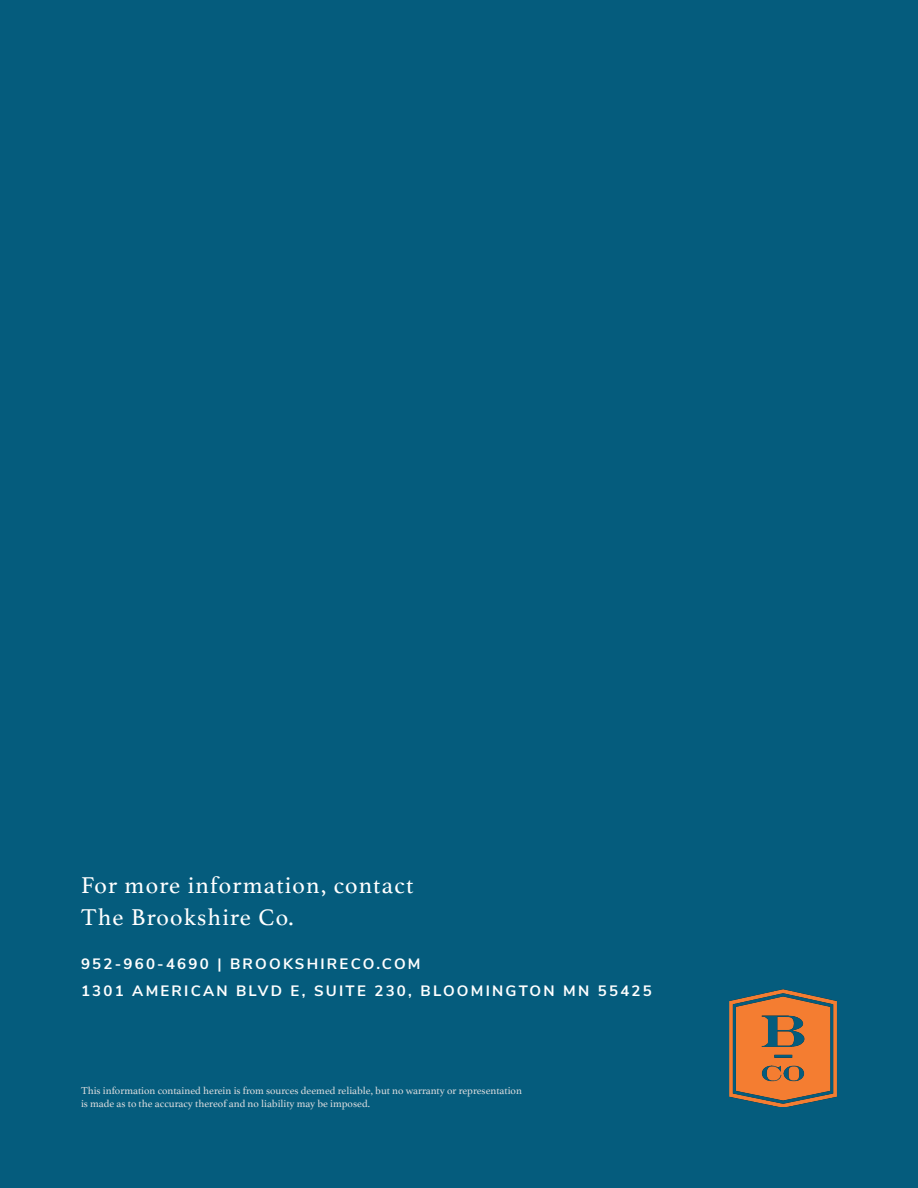
<style>
.page{position:relative;width:918px;height:1188px;background:#055c7d}
.page>*{position:absolute;margin:0;border:0;box-sizing:border-box;transform-origin:0 0}
.t1{font:24px/31.5px "Athelas";letter-spacing:.05em;color:#fff}
.t2{font:700 15px/27.8px "Nunito Sans";letter-spacing:.15em;color:#fff}
.t3{font:10.5px/13.5px "Athelas";color:#dcdddf}
</style>
<div class="page">
<img style="left:729px;top:990px;width:108px;height:117px">
<h1 class="t1" style="left:81px;top:869px;width:334px">For more information, contact<br>The Brookshire Co.</h1>
<h2 class="t2" style="left:81px;top:949px;width:572px">952-960-4690 | BROOKSHIRECO.COM<br>1301 AMERICAN BLVD E, SUITE 230, BLOOMINGTON MN 55425</h2>
<p class="t3" style="left:81px;top:1083px;width:442px">This information contained herein is from sources deemed reliable, but no warranty or representation is made as to the accuracy thereof and no liability may be imposed.</p>
</div>
